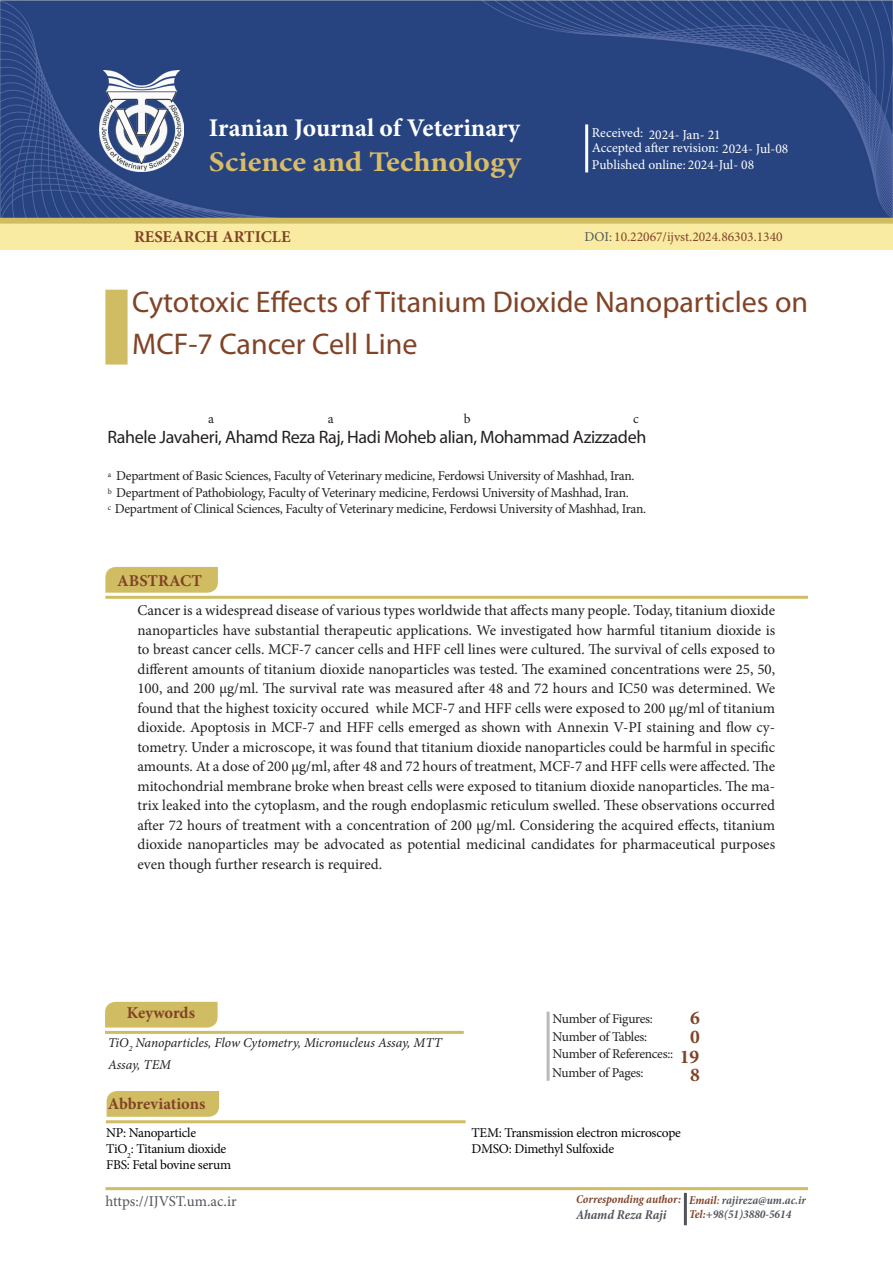
<style>
.page{position:relative;width:893px;height:1263px;background:#fff}
.page>*{position:absolute;margin:0;border:0;box-sizing:border-box;transform-origin:0 0}
.t1{font:30px/42px "Myriad Pro";color:#814326}
.t2{font:700 28.5px "Minion Pro";color:#d9bc67;scale:1.1 1}
.t3{font:700 25.5px "Minion Pro";color:#fff}
.t4{font:700 19.5px "Minion Pro";color:#814327}
.t5{font:700 19.5px "Minion Pro";color:#814328}
.Authors{font:18px "Myriad Pro";letter-spacing:-.02em;color:#231f20}
.t6{font:700 16.5px "Minion Pro";color:#814326}
.t7{font:700 16.5px "Minion Pro";color:#814328}
.t8{font:700 16.5px "Minion Pro";letter-spacing:-.005em;color:#814327}
.Abstract{font:15px/19.5px "Minion Pro";color:#231f20;text-align:justify}
.t9{font:15px "Minion Pro";color:#53555c}
.Affiliation{font:13.5px "Minion Pro";letter-spacing:-.02em;color:#231f20}
.How_to_cite{font:13.5px "Minion Pro";letter-spacing:-.02em;color:#040503}
.t10{font:13.5px "Minion Pro";color:#fff}
.keywords{font:italic 13.5px/22.5px "Minion Pro";letter-spacing:-.01em;color:#231f20}
.t11{font:13.5px "Minion Pro";color:#814328}
.t12{font:italic 700 condensed 13.5px "Minion Pro";letter-spacing:-.005em;color:#52565c}
.Author_superscript{font:13.5px "Minion Pro";color:#231f20}
.t13{font:italic 700 condensed 12px/14.4px "Minion Pro";color:#52565c}
.t14{font:italic 700 condensed 12px "Minion Pro";letter-spacing:-.005em;color:#814326}
.How_to_cite-2{font:7.8px "Minion Pro";color:#231f20}
.s1{color:#52565c}
.s2{color:#814326}
.s3{color:#ac7447}
</style>
<div class="page">
<img style="left:0;top:1px;width:893px;height:217px">
<img style="left:99px;top:70px;width:84px;height:101px">
<hr style="left:585px;top:124px;width:3px;height:48px;background:#fffffd">
<hr style="left:684px;top:1193px;width:3px;height:32px;background:#50555b">
<div style="left:0;top:218px;width:893px;height:6px;background:#d0bc62"></div>
<div style="left:0;top:224px;width:893px;height:25px;background:#faeba2"></div>
<div style="left:105px;top:290px;width:23px;height:74px;background:#d0bc62;border:3px solid #d0bc62"></div>
<svg style="left:105px;top:566px;width:113px;height:27px;background:#d3c06c"></svg>
<svg style="left:105px;top:1001px;width:113px;height:27px;background:#d3c06c"></svg>
<hr style="left:105px;top:596px;width:703px;height:3px;background:#d0bc62">
<hr style="left:105px;top:1031px;width:359px;height:3px;background:#d0bc62">
<hr style="left:105px;top:1187px;width:703px;height:3px;background:#d0bc62">
<svg style="left:106px;top:1091px;width:114px;height:26px;background:#d1be67"></svg>
<hr style="left:106px;top:1120px;width:360px;height:3px;background:#d0bc62">
<hr style="left:547px;top:1012px;width:3px;height:69px;background:#b9b8bb">
<h3 class="t3" style="left:209px;top:110px;width:313px">Iranian Journal of Veterinary</h3>
<h2 class="t2" style="left:209px;top:141px;width:285px">Science and Technology</h2>
<p class="t10" style="left:592px;top:125px;width:130px">Received: 2024- Jan- 21</p>
<p class="t10" style="left:592px;top:138px;width:198px">Accepted after revision: 2024- Jul-08</p>
<p class="t10" style="left:592px;top:156px;width:164px">Published online: 2024-Jul- 08</p>
<p class="t7" style="left:134px;top:225px;width:158px">RESEARCH ARTICLE</p>
<p class="t11" style="left:584px;top:228px;width:200px"><span class="s1">DOI:</span> 10.22067/ijvst.2024.86303.1340</p>
<p class="t1" style="left:132px;top:281px;width:677px">Cytotoxic Effects of Titanium Dioxide Nanoparticles on<br>MCF-7 Cancer Cell Line</p>
<p class="Author_superscript" style="left:208px;top:409px;width:7px">a</p>
<p class="Author_superscript" style="left:328px;top:409px;width:7px">a</p>
<p class="Author_superscript" style="left:464px;top:409px;width:8px">b</p>
<p class="Author_superscript" style="left:633px;top:409px;width:7px">c</p>
<p class="Authors" style="left:107px;top:426px;width:540px">Rahele Javaheri, Ahamd Reza Raj, Hadi Moheb alian, Mohammad Azizzadeh</p>
<p class="Affiliation" style="left:116px;top:467px;width:520px">Department of Basic Sciences, Faculty of Veterinary medicine, Ferdowsi University of Mashhad, Iran.</p>
<p class="Affiliation" style="left:116px;top:483px;width:514px">Department of Pathobiology, Faculty of Veterinary medicine, Ferdowsi University of Mashhad, Iran.</p>
<p class="Affiliation" style="left:115px;top:499px;width:533px">Department of Clinical Sciences, Faculty of Veterinary medicine, Ferdowsi University of Mashhad, Iran.</p>
<p class="How_to_cite-2" style="left:108px;top:470px;width:5px">a</p>
<p class="How_to_cite-2" style="left:108px;top:486px;width:5px">b</p>
<p class="How_to_cite-2" style="left:108px;top:502px;width:5px">c</p>
<p class="t6" style="left:117px;top:569px;width:86px">ABSTRACT</p>
<p class="Abstract" style="left:137px;top:601px;width:639px">Cancer is a widespread disease of various types worldwide that affects many people. Today, titanium dioxide nanoparticles have substantial therapeutic applications. We investigated how harmful titanium dioxide is to breast cancer cells. MCF-7 cancer cells and HFF cell lines were cultured. The survival of cells exposed to different amounts of titanium dioxide nanoparticles was tested. The examined concentrations were 25, 50, 100, and 200 μg/ml. The survival rate was measured after 48 and 72 hours and IC50 was determined. We found that the highest toxicity occured while MCF-7 and HFF cells were exposed to 200 μg/ml of titanium dioxide. Apoptosis in MCF-7 and HFF cells emerged as shown with Annexin V-PI staining and flow cy&shy;tometry. Under a microscope, it was found that titanium dioxide nanoparticles could be harmful in specific amounts. At a dose of 200 μg/ml, after 48 and 72 hours of treatment, MCF-7 and HFF cells were affected. The mitochondrial membrane broke when breast cells were exposed to titanium dioxide nanoparticles. The ma&shy;trix leaked into the cytoplasm, and the rough endoplasmic reticulum swelled. These observations occurred after 72 hours of treatment with a concentration of 200 µg/ml. Considering the acquired effects, titanium dioxide nanoparticles may be advocated as potential medicinal candidates for pharmaceutical purposes even though further research is required.</p>
<p class="t6" style="left:127px;top:1001px;width:70px">Keywords</p>
<p class="keywords" style="left:108px;top:1031px;width:335px">TiO<sub>2</sub> Nanoparticles, Flow Cytometry, Micronucleus Assay, MTT<br>Assay, TEM</p>
<p class="t8" style="left:108px;top:1092px;width:99px">Abbreviations</p>
<p class="How_to_cite" style="left:106px;top:1123px;width:91px">NP: Nanoparticle</p>
<p class="How_to_cite" style="left:106px;top:1140px;width:122px">TiO<sub>2</sub>: Titanium dioxide</p>
<p class="How_to_cite" style="left:106px;top:1156px;width:126px">FBS: Fetal bovine serum</p>
<p class="t9" style="left:105px;top:1191px;width:133px">https://IJVST.um.ac.ir</p>
<p class="Affiliation" style="left:553px;top:1010px;width:102px">Number of Figures:</p>
<p class="Affiliation" style="left:553px;top:1028px;width:96px">Number of Tables:</p>
<p class="Affiliation" style="left:553px;top:1045px;width:122px">Number of References::</p>
<p class="Affiliation" style="left:552px;top:1063px;width:93px">Number of Pages:</p>
<p class="t4" style="left:690px;top:1004px;width:11px">6</p>
<p class="t4" style="left:680px;top:1043px;width:21px">19</p>
<p class="t5" style="left:690px;top:1061px;width:11px">8</p>
<p class="t4" style="left:690px;top:1023px;width:11px">0</p>
<p class="How_to_cite" style="left:472px;top:1123px;width:211px">TEM: Transmission electron microscope</p>
<p class="How_to_cite" style="left:472px;top:1140px;width:144px">DMSO: Dimethyl Sulfoxide</p>
<p class="t14" style="left:576px;top:1191px;width:106px">Corresponding author:</p>
<p class="t12" style="left:576px;top:1205px;width:92px">Ahamd Reza Raji</p>
<p class="t13" style="left:689px;top:1193px;width:118px"><span class="s2">Email</span><span class="s3">:</span> rajireza@um.ac.ir<br><span class="s2">Tel:</span>+98(51)3880-5614</p>
</div>
